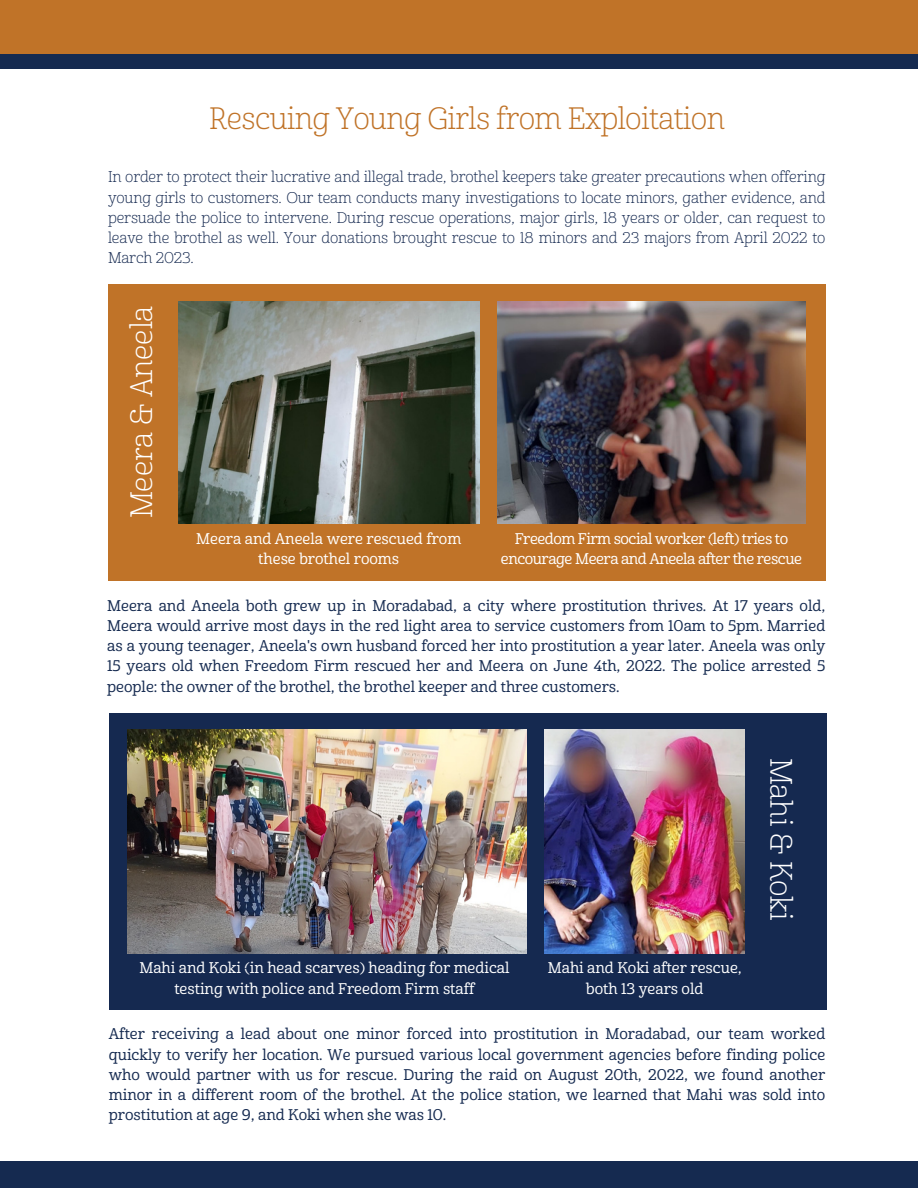
<style>
.page{position:relative;width:918px;height:1188px;background:#fff}
.page>*{position:absolute;margin:0;border:0;box-sizing:border-box;transform-origin:0 0}
.t1{font:30px "Cabrito Nor Lig";letter-spacing:-.02em;color:#c07328}
.t2{font:30px "Cabrito Nor Lig";letter-spacing:-.01em;color:#fff}
.t3{font:15px/20.2px "Cabrito Nor Med";color:#152a50;text-align:justify}
.t4{font:15px/20.2px "Cabrito Nor Lig";letter-spacing:-.01em;color:#152950;text-align:justify}
.t5{font:15px/20.2px "Cabrito Nor Med";color:#fff;text-align:center}
.t6{font:15px/20.2px "Cabrito Nor Med";letter-spacing:-.03em;color:#fff;text-align:center}
</style>
<div class="page">
<div style="left:0;top:1162px;width:918px;height:26px;background:#152a50"></div>
<div style="left:0;top:0;width:918px;height:68px;background:#152a50"></div>
<div style="left:0;top:0;width:918px;height:54px;background:#c07328"></div>
<div style="left:109px;top:713px;width:717px;height:296px;background:#152950"></div>
<img style="left:128px;top:730px;width:399px;height:224px">
<img style="left:544px;top:729px;width:201px;height:224px">
<div style="left:108px;top:284px;width:717px;height:297px;background:#c07328"></div>
<img style="left:498px;top:301px;width:307px;height:223px">
<img style="left:179px;top:301px;width:300px;height:223px">
<h2 class="t1" style="left:209px;top:99px;width:517px">Rescuing Young Girls from Exploitation</h2>
<h2 class="t4" style="left:108px;top:166px;width:719px">In order to protect their lucrative and illegal trade, brothel keepers take greater precautions when offering young girls to customers. Our team conducts many investigations to locate minors, gather evidence, and persuade the police to intervene. During rescue operations, major girls, 18 years or older, can request to leave the brothel as well. Your donations brought rescue to 18 minors and 23 majors from April 2022 to March 2023.</h2>
<h1 class="t2" style="left:122px;top:518px;width:214px;rotate:-90deg">Meera &amp; Aneela</h1>
<p class="t5" style="left:196px;top:528px;width:267px">Meera and Aneela were rescued from these brothel rooms</p>
<p class="t6" style="left:501px;top:528px;width:303px">Freedom Firm social worker (left) tries to encourage Meera and Aneela after the rescue</p>
<p class="t3" style="left:107px;top:595px;width:720px">Meera and Aneela both grew up in Moradabad, a city where prostitution thrives. At 17 years old, Meera would arrive most days in the red light area to service customers from 10am to 5pm. Married as a young teenager, Aneela's own husband forced her into prostitution a year later. Aneela was only 15 years old when Freedom Firm rescued her and Meera on June 4th, 2022. The police arrested 5 people: the owner of the brothel, the brothel keeper and three customers.</p>
<h2 class="t5" style="left:139px;top:958px;width:372px">Mahi and Koki (in head scarves) heading for medical testing with police and Freedom Firm staff</h2>
<p class="t5" style="left:548px;top:958px;width:196px">Mahi and Koki after rescue, both 13 years old</p>
<h2 class="t2" style="left:801px;top:758px;width:165px;rotate:90deg">Mahi &amp; Koki</h2>
<h2 class="t3" style="left:109px;top:1024px;width:718px">After receiving a lead about one minor forced into prostitution in Moradabad, our team worked quickly to verify her location. We pursued various local government agencies before finding police who would partner with us for rescue. During the raid on August 20th, 2022, we found another minor in a different room of the brothel. At the police station, we learned that Mahi was sold into prostitution at age 9, and Koki when she was 10.</h2>
</div>
